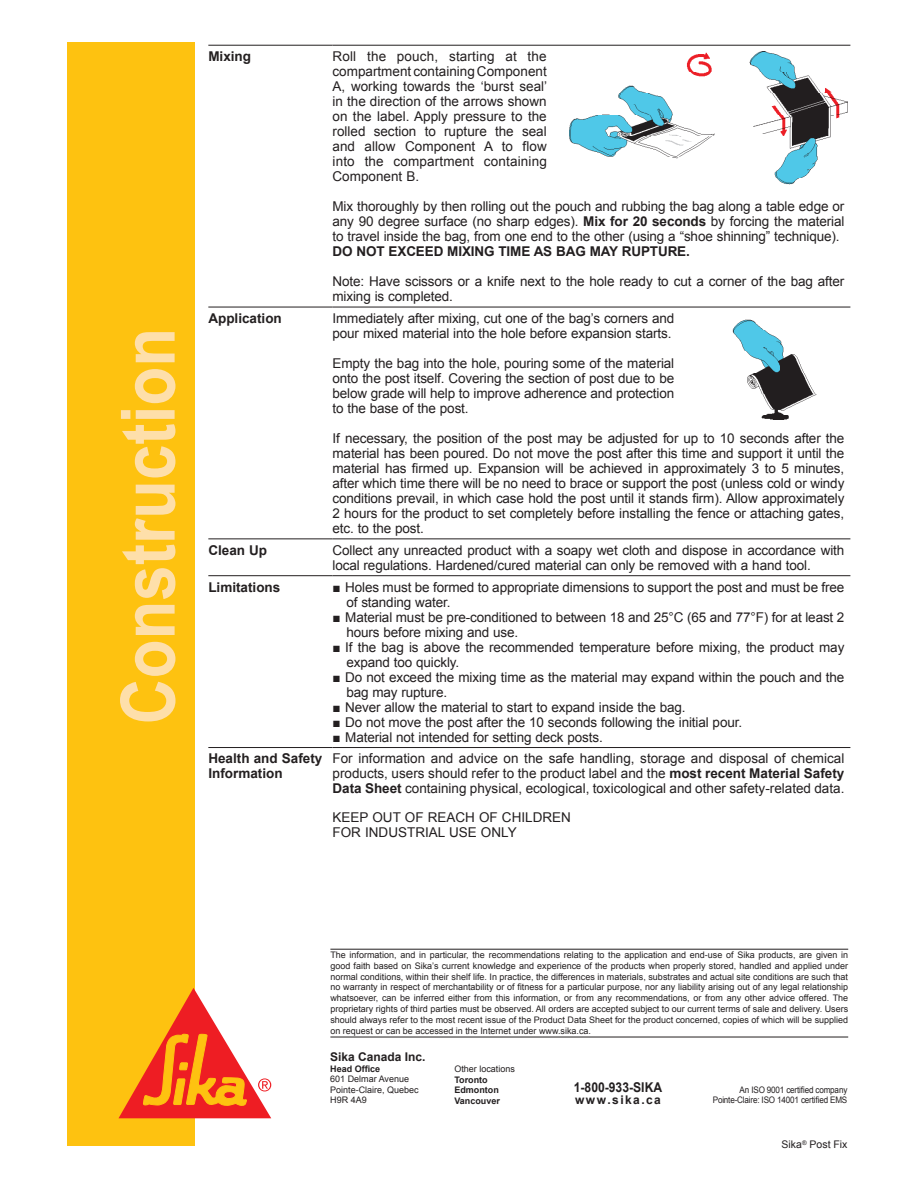
<style>
.page{position:relative;width:918px;height:1188px;background:#fff}
.page>*{position:absolute;margin:0;border:0;box-sizing:border-box;transform-origin:0 0}
.t1{font:700 75px "Arial";color:#fedfaa;scale:.85 1}
.TDS_-_Text{font:13.5px/15px "Arial";letter-spacing:-.01em;color:#231f20;text-align:justify}
.TDS_-_Text_-_Bullet{font:13.5px/15px "Arial";letter-spacing:-.01em;color:#231f20}
.TDS_-_Title_Left{font:700 13.5px/15px "Arial";color:#231f20}
.TDS_-_Text-2{font:700 13.5px "Arial";letter-spacing:-.01em;color:#231f20}
.TDS_-_Text-3{font:700 13.5px "Arial";letter-spacing:-.01em;color:#231f20;scale:.9 1}
.t2{font:700 12px "Arial";color:#231f20}
.t3{font:700 12px "Arial";letter-spacing:.12em;color:#231f20}
.t4{font:10.5px "Arial";color:#231f20}
.t5{font:9px/10.8px "Arial";color:#231f20;text-align:justify}
.t6{font:9px/10.5px "Arial";letter-spacing:-.02em;color:#231f20;text-align:right;scale:.9 1}
.t7{font:700 9px/10.5px "Arial";color:#231f20}
.s1{font-weight:700}
</style>
<div class="page">
<div style="left:68px;top:43px;width:127px;height:1103px;background:#fec210"></div>
<svg style="left:119px;top:988px;width:152px;height:130px"></svg>
<hr style="left:330px;top:949px;width:518px;height:1px;background:#231f20">
<hr style="left:330px;top:1037px;width:518px;height:1px;background:#231f20">
<hr style="left:208px;top:45px;width:125px;height:1px;background:#231f20">
<hr style="left:333px;top:45px;width:517px;height:1px;background:#231f20">
<hr style="left:208px;top:307px;width:125px;height:1px;background:#231f20">
<hr style="left:333px;top:307px;width:517px;height:1px;background:#231f20">
<hr style="left:208px;top:539px;width:125px;height:1px;background:#231f20">
<hr style="left:333px;top:539px;width:517px;height:1px;background:#231f20">
<hr style="left:208px;top:575px;width:125px;height:1px;background:#231f20">
<hr style="left:333px;top:575px;width:517px;height:1px;background:#231f20">
<hr style="left:208px;top:747px;width:125px;height:1px;background:#231f20">
<hr style="left:333px;top:747px;width:517px;height:1px;background:#231f20">
<img style="left:732px;top:319px;width:85px;height:100px">
<img style="left:570px;top:51px;width:277px;height:134px">
<h1 class="t1" style="left:98px;top:724px;width:468px;rotate:-90deg">Construction</h1>
<p class="TDS_-_Title_Left" style="left:208px;top:49px;width:44px">Mixing</p>
<p class="TDS_-_Text" style="left:333px;top:49px;width:216px">Roll the pouch, starting at the compartment containing Component A, working towards the ‘burst seal’ in the direction of the arrows shown on the label. Apply pressure to the rolled section to rupture the seal and allow Component A to flow into the compartment containing Component B.</p>
<p class="TDS_-_Text" style="left:333px;top:199px;width:513px">Mix thoroughly by then rolling out the pouch and rubbing the bag along a table edge or any 90 degree surface (no sharp edges). <span class="s1">Mix for 20 seconds</span> by forcing the material to travel inside the bag, from one end to the other (using a “shoe shinning” technique).</p>
<p class="TDS_-_Text-2" style="left:333px;top:242px;width:359px">DO NOT EXCEED MIXING TIME AS BAG MAY RUPTURE.</p>
<p class="TDS_-_Text" style="left:333px;top:274px;width:513px">Note: Have scissors or a knife next to the hole ready to cut a corner of the bag after mixing is completed.</p>
<p class="TDS_-_Title_Left" style="left:208px;top:311px;width:75px">Application</p>
<p class="TDS_-_Text" style="left:333px;top:311px;width:343px">Immediately after mixing, cut one of the bag’s corners and pour mixed material into the hole before expansion starts.</p>
<p class="TDS_-_Text" style="left:333px;top:356px;width:343px">Empty the bag into the hole, pouring some of the material onto the post itself. Covering the section of post due to be below grade will help to improve adherence and protection to the base of the post.</p>
<p class="TDS_-_Text" style="left:333px;top:431px;width:513px">If necessary, the position of the post may be adjusted for up to 10 seconds after the material has been poured. Do not move the post after this time and support it until the material has firmed up. Expansion will be achieved in approximately 3 to 5 minutes, after which time there will be no need to brace or support the post (unless cold or windy conditions prevail, in which case hold the post until it stands firm). Allow approximately 2 hours for the product to set completely before installing the fence or attaching gates, etc. to the post.</p>
<p class="TDS_-_Title_Left" style="left:208px;top:543px;width:60px">Clean Up</p>
<p class="TDS_-_Text" style="left:333px;top:543px;width:513px">Collect any unreacted product with a soapy wet cloth and dispose in accordance with local regulations. Hardened/cured material can only be removed with a hand tool.</p>
<p class="TDS_-_Title_Left" style="left:208px;top:580px;width:74px">Limitations</p>
<p class="TDS_-_Text_-_Bullet" style="left:346px;top:579px;width:500px;text-indent:-14px">■ Holes must be formed to appropriate dimensions to support the post and must be free of standing water.</p>
<p class="TDS_-_Text_-_Bullet" style="left:346px;top:609px;width:500px;text-indent:-14px">■ Material must be pre-conditioned to between 18 and 25°C (65 and 77°F) for at least 2 hours before mixing and use.</p>
<p class="TDS_-_Text_-_Bullet" style="left:346px;top:639px;width:500px;text-indent:-14px">■ If the bag is above the recommended temperature before mixing, the product may expand too quickly.</p>
<p class="TDS_-_Text_-_Bullet" style="left:346px;top:669px;width:500px;text-indent:-14px">■ Do not exceed the mixing time as the material may expand within the pouch and the bag may rupture.</p>
<p class="TDS_-_Text_-_Bullet" style="left:333px;top:699px;width:355px">■ Never allow the material to start to expand inside the bag.</p>
<p class="TDS_-_Text_-_Bullet" style="left:333px;top:714px;width:411px">■ Do not move the post after the 10 seconds following the initial pour.</p>
<p class="TDS_-_Text_-_Bullet" style="left:333px;top:729px;width:272px">■ Material not intended for setting deck posts.</p>
<p class="TDS_-_Title_Left" style="left:208px;top:752px;width:116px">Health and Safety<br>Information</p>
<p class="TDS_-_Text" style="left:333px;top:751px;width:513px">For information and advice on the safe handling, storage and disposal of chemical products, users should refer to the product label and the <span class="s1">most recent Material Safety Data Sheet</span> containing physical, ecological, toxicological and other safety-related data.</p>
<p class="TDS_-_Text" style="left:333px;top:810px;width:240px">KEEP OUT OF REACH OF CHILDREN</p>
<p class="TDS_-_Text" style="left:333px;top:825px;width:186px">FOR INDUSTRIAL USE ONLY</p>
<p class="t5" style="left:330px;top:949px;width:519px">The information, and in particular, the recommendations relating to the application and end-use of Sika products, are given in good faith based on Sika’s current knowledge and experience of the products when properly stored, handled and applied under normal conditions, within their shelf life. In practice, the differences in materials, substrates and actual site conditions are such that no warranty in respect of merchantability or of fitness for a particular purpose, nor any liability arising out of any legal relationship whatsoever, can be inferred either from this information, or from any recommendations, or from any other advice offered. The proprietary rights of third parties must be observed. All orders are accepted subject to our current terms of sale and delivery. Users should always refer to the most recent issue of the Product Data Sheet for the product concerned, copies of which will be supplied on request or can be accessed in the Internet under www.sika.ca.</p>
<p class="t2" style="left:330px;top:1049px;width:97px">Sika Canada Inc.</p>
<p class="t7" style="left:330px;top:1064px;width:52px">Head Office</p>
<p class="t5" style="left:330px;top:1074px;width:90px;text-align:left">601 Delmar Avenue<br>Pointe-Claire, Quebec<br>H9R 4A9</p>
<p class="t5" style="left:454px;top:1064px;width:62px">Other locations</p>
<p class="t7" style="left:454px;top:1075px;width:47px">Toronto<br>Edmonton<br>Vancouver</p>
<p class="t6" style="left:713px;top:1084px;width:151px">An ISO 9001 certified company<br>Pointe-Claire: ISO 14001 certified EMS</p>
<p class="TDS_-_Text-3" style="left:574px;top:1078px;width:100px">1-800-933-SIKA</p>
<p class="t3" style="left:575px;top:1092px;width:87px">www.sika.ca</p>
<p class="t4" style="left:782px;top:1137px;width:67px">Sika<sup>®</sup> Post Fix</p>
</div>
